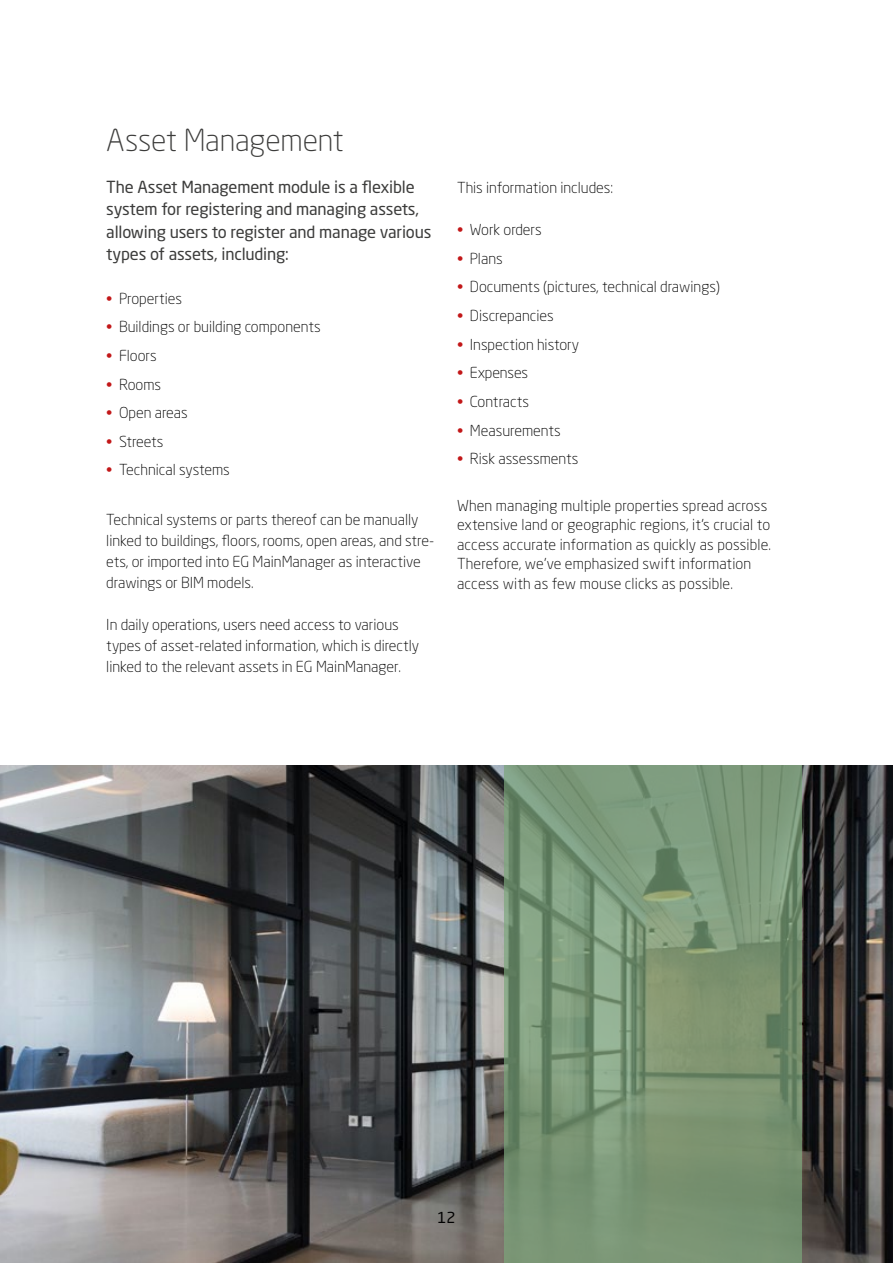
<style>
.page{position:relative;width:893px;height:1263px;background:#fff}
.page>*{position:absolute;margin:0;border:0;box-sizing:border-box;transform-origin:0 0}
.Lille_overskrift__H2{font:300 30px "Neo Sans Std";letter-spacing:-.01em;color:#3c3c3b}
.Underoverskrift{font:16.5px/22.5px "Neo Sans Std";letter-spacing:-.01em;color:#3c3c3b}
.Brødtekst{font:300 15px/21px "Neo Sans Std";color:#000}
.t1{font:15px "Neo Sans Std";color:#000}
.s1{color:#c21718}
</style>
<div class="page">
<img style="left:0;top:765px;width:892px;height:498px">
<hr style="left:892px;top:0;width:1px;height:1263px;background:#46606c">
<svg style="left:504px;top:765px;width:297px;height:498px;fill:#7c9675"></svg>
<p class="Lille_overskrift__H2" style="left:106px;top:122px;width:239px">Asset Management</p>
<p class="Underoverskrift" style="left:106px;top:175px;width:327px">The Asset Management module is a flexible system for registering and managing assets, allowing users to register and manage various types of assets, including:</p>
<p class="Brødtekst" style="left:106px;top:287px;width:77px"><span class="s1">•</span> Properties</p>
<p class="Brødtekst" style="left:106px;top:316px;width:216px"><span class="s1">•</span> Buildings or building components</p>
<p class="Brødtekst" style="left:106px;top:345px;width:52px"><span class="s1">•</span> Floors</p>
<p class="Brødtekst" style="left:106px;top:373px;width:56px"><span class="s1">•</span> Rooms</p>
<p class="Brødtekst" style="left:106px;top:402px;width:83px"><span class="s1">•</span> Open areas</p>
<p class="Brødtekst" style="left:106px;top:431px;width:59px"><span class="s1">•</span> Streets</p>
<p class="Brødtekst" style="left:106px;top:459px;width:125px"><span class="s1">•</span> Technical systems</p>
<p class="Brødtekst" style="left:106px;top:509px;width:329px">Technical systems or parts thereof can be manually linked to buildings, floors, rooms, open areas, and stre&shy;ets, or imported into EG MainManager as interactive drawings or BIM models.</p>
<p class="Brødtekst" style="left:106px;top:614px;width:314px">In daily operations, users need access to various types of asset-related information, which is directly linked to the relevant assets in EG MainManager.</p>
<p class="Brødtekst" style="left:457px;top:177px;width:158px">This information includes:</p>
<p class="Brødtekst" style="left:457px;top:219px;width:86px"><span class="s1">•</span> Work orders</p>
<p class="Brødtekst" style="left:457px;top:248px;width:47px"><span class="s1">•</span> Plans</p>
<p class="Brødtekst" style="left:457px;top:276px;width:264px"><span class="s1">•</span> Documents (pictures, technical drawings)</p>
<p class="Brødtekst" style="left:457px;top:305px;width:98px"><span class="s1">•</span> Discrepancies</p>
<p class="Brødtekst" style="left:457px;top:334px;width:124px"><span class="s1">•</span> Inspection history</p>
<p class="Brødtekst" style="left:457px;top:362px;width:73px"><span class="s1">•</span> Expenses</p>
<p class="Brødtekst" style="left:457px;top:391px;width:73px"><span class="s1">•</span> Contracts</p>
<p class="Brødtekst" style="left:457px;top:420px;width:105px"><span class="s1">•</span> Measurements</p>
<p class="Brødtekst" style="left:457px;top:448px;width:123px"><span class="s1">•</span> Risk assessments</p>
<p class="Brødtekst" style="left:457px;top:496px;width:315px;line-height:19.5px">When managing multiple properties spread across extensive land or geographic regions, it’s crucial to access accurate information as quickly as possible.<br>Therefore, we’ve emphasized swift information access with as few mouse clicks as possible.</p>
<p class="t1" style="left:437px;top:1209px;width:20px">12</p>
</div>
